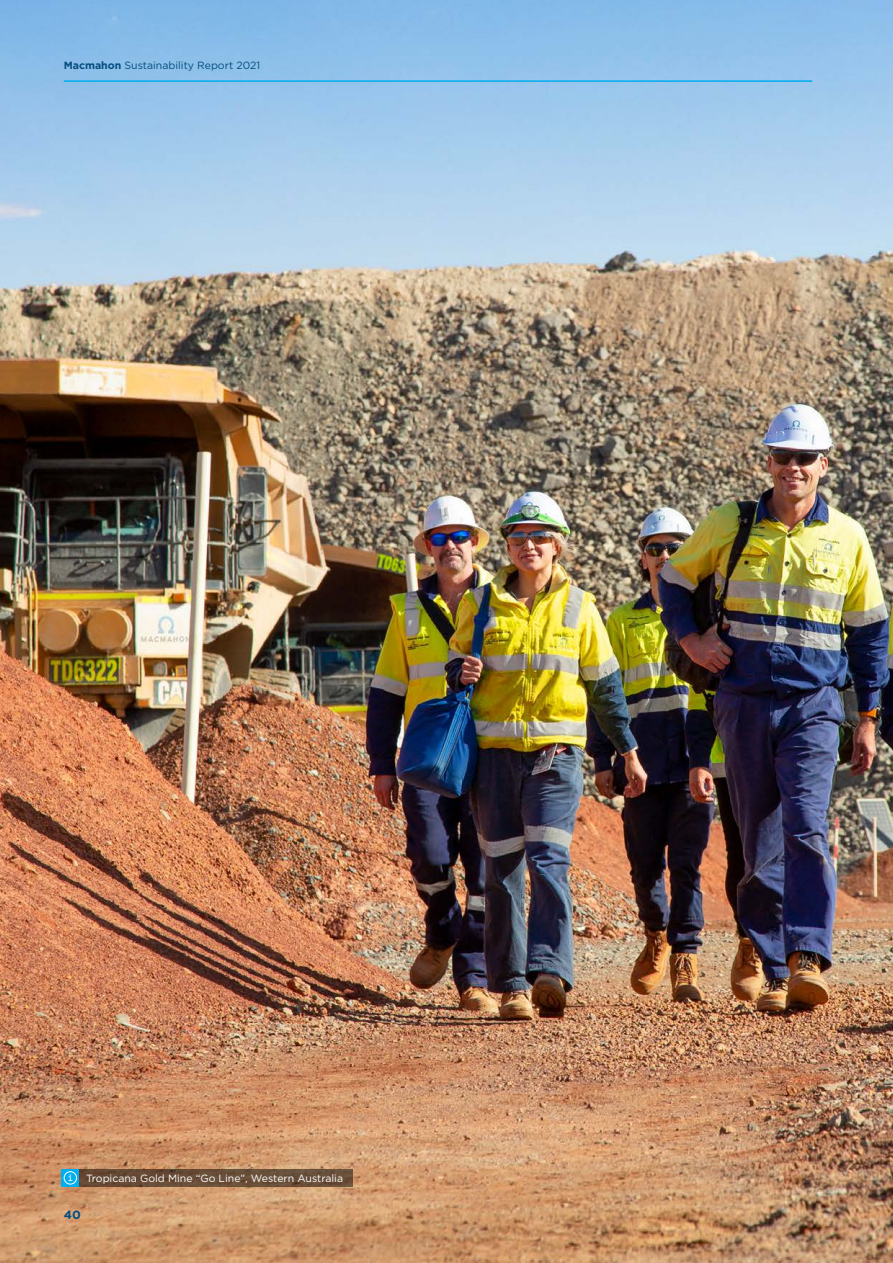
<style>
.page{position:relative;width:893px;height:1263px;background:#fff}
.page>*{position:absolute;margin:0;border:0;box-sizing:border-box;transform-origin:0 0}
.t1{font:700 12px "Gotham";color:#044d7f}
.t2{font:10.5px "Gotham";color:#fff}
.t3{font:10.5px "Gotham";color:#044d7f}
.s1{font-weight:700}
.s2{font-family:"Consolas";font-size:9.45px}
</style>
<div class="page">
<img style="left:0;top:0;width:893px;height:1263px">
<svg style="left:79px;top:1169px;width:273px;height:17px;background:#674c36"></svg>
<svg style="left:62px;top:1169px;width:17px;height:17px"></svg>
<div style="left:64px;top:1171px;width:13px;height:13px;border:1px solid #fff;border-radius:50%"></div>
<hr style="left:64px;top:80px;width:748px;height:2px;background:#00aeef">
<p class="t3" style="left:64px;top:59px;width:198px"><span class="s1">Macmahon</span> Sustainability Report 2021</p>
<p class="t2" style="left:68px;top:1171px;width:277px"><span class="s2">i</span> Tropicana Gold Mine “Go Line”, Western Australia</p>
<p class="t1" style="left:64px;top:1206px;width:19px">40</p>
</div>
